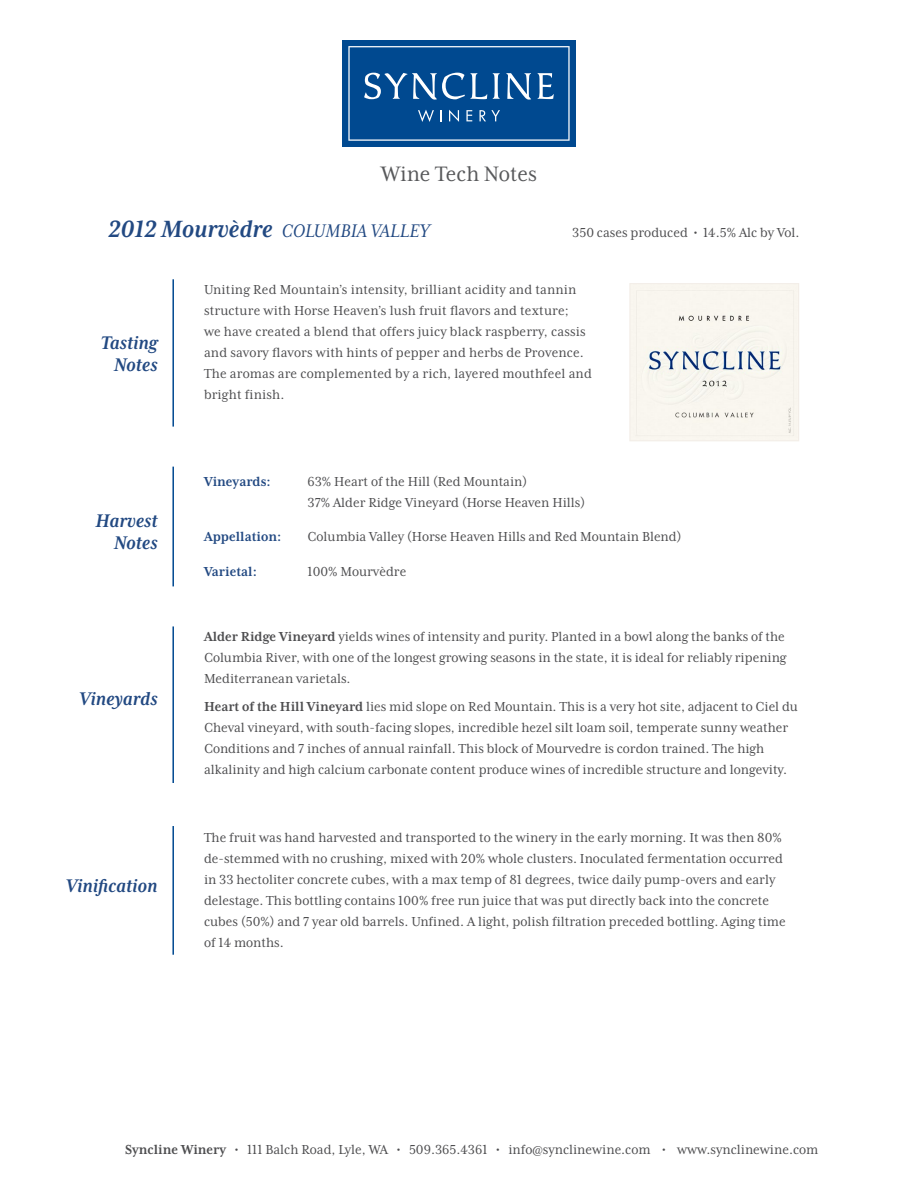
<style>
.page{position:relative;width:918px;height:1188px;background:#fff}
.page>*{position:absolute;margin:0;border:0;box-sizing:border-box;transform-origin:0 0}
.t1{font:24px "Mrs Eaves XL Serif Nar OT";color:#58595b}
.t2{font:italic 700 21px/22.5px "Mrs Eaves XL Serif Nar OT";color:#224982;text-align:right}
.t3{font:italic 21px "Mrs Eaves XL Serif Nar OT";color:#224982}
.t4{font:15px/21px "Mrs Eaves XL Serif Nar OT";color:#4d4d4f}
.t5{font:700 15px "Mrs Eaves XL Serif Nar OT";color:#224982}
.s1{font-weight:700;font-size:27px}
.s2{font-weight:700}
</style>
<div class="page">
<div style="left:342px;top:40px;width:234px;height:107px;background:#004990"></div>
<svg style="left:348px;top:46px;width:222px;height:95px"></svg>
<hr style="left:172px;top:279px;width:2px;height:148px;background:#004990">
<hr style="left:172px;top:626px;width:2px;height:157px;background:#004990">
<hr style="left:172px;top:826px;width:2px;height:129px;background:#004990">
<hr style="left:172px;top:467px;width:2px;height:119px;background:#004990">
<svg style="left:629px;top:283px;width:170px;height:158px"></svg>
<h1 class="t1" style="left:381px;top:162px;width:157px">Wine Tech Notes</h1>
<h2 class="t3" style="left:108px;top:220px;width:323px"><span class="s1">2012 Mourvèdre</span> COLUMBIA VALLEY</h2>
<p class="t4" style="left:572px;top:222px;width:229px">350 cases produced • 14.5% Alc by Vol.</p>
<h2 class="t2" style="left:101px;top:331px;width:58px">Tasting<br>Notes</h2>
<h2 class="t2" style="left:95px;top:509px;width:64px">Harvest<br>Notes</h2>
<h2 class="t2" style="left:79px;top:687px;width:80px">Vineyards</h2>
<h2 class="t2" style="left:66px;top:874px;width:93px">Vinification</h2>
<p class="t4" style="left:204px;top:279px;width:389px">Uniting Red Mountain’s intensity, brilliant acidity and tannin structure with Horse Heaven’s lush fruit flavors and texture;<br>we have created a blend that offers juicy black raspberry, cassis and savory flavors with hints of pepper and herbs de Provence.<br>The aromas are complemented by a rich, layered mouthfeel and bright finish.</p>
<p class="t5" style="left:204px;top:474px;width:68px">Vineyards:</p>
<p class="t4" style="left:308px;top:471px;width:279px">63% Heart of the Hill (Red Mountain)<br>37% Alder Ridge Vineyard (Horse Heaven Hills)</p>
<p class="t5" style="left:204px;top:529px;width:79px">Appellation:</p>
<p class="t4" style="left:308px;top:526px;width:375px">Columbia Valley (Horse Heaven Hills and Red Mountain Blend)</p>
<p class="t5" style="left:204px;top:564px;width:54px">Varietal:</p>
<p class="t4" style="left:307px;top:561px;width:100px">100% Mourvèdre</p>
<p class="t4" style="left:204px;top:626px;width:584px;text-align:justify"><span class="s2">Alder Ridge Vineyard</span> yields wines of intensity and purity. Planted in a bowl along the banks of the Columbia River, with one of the longest growing seasons in the state, it is ideal for reliably ripening Mediterranean varietals.</p>
<p class="t4" style="left:204px;top:696px;width:596px"><span class="s2">Heart of the Hill Vineyard</span> lies mid slope on Red Mountain. This is a very hot site, adjacent to Ciel du Cheval vineyard, with south-facing slopes, incredible hezel silt loam soil, temperate sunny weather Conditions and 7 inches of annual rainfall. This block of Mourvedre is cordon trained. The high alkalinity and high calcium carbonate content produce wines of incredible structure and longevity.</p>
<p class="t4" style="left:204px;top:827px;width:583px">The fruit was hand harvested and transported to the winery in the early morning. It was then 80% de-stemmed with no crushing, mixed with 20% whole clusters. Inoculated fermentation occurred in 33 hectoliter concrete cubes, with a max temp of 81 degrees, twice daily pump-overs and early delestage. This bottling contains 100% free run juice that was put directly back into the concrete cubes (50%) and 7 year old barrels. Unfined. A light, polish filtration preceded bottling. Aging time of 14 months.</p>
<p class="t4" style="left:125px;top:1139px;width:695px"><span class="s2">Syncline Winery</span> • 111 Balch Road, Lyle, WA • 509.365.4361 • info@synclinewine.com • www.synclinewine.com</p>
</div>
